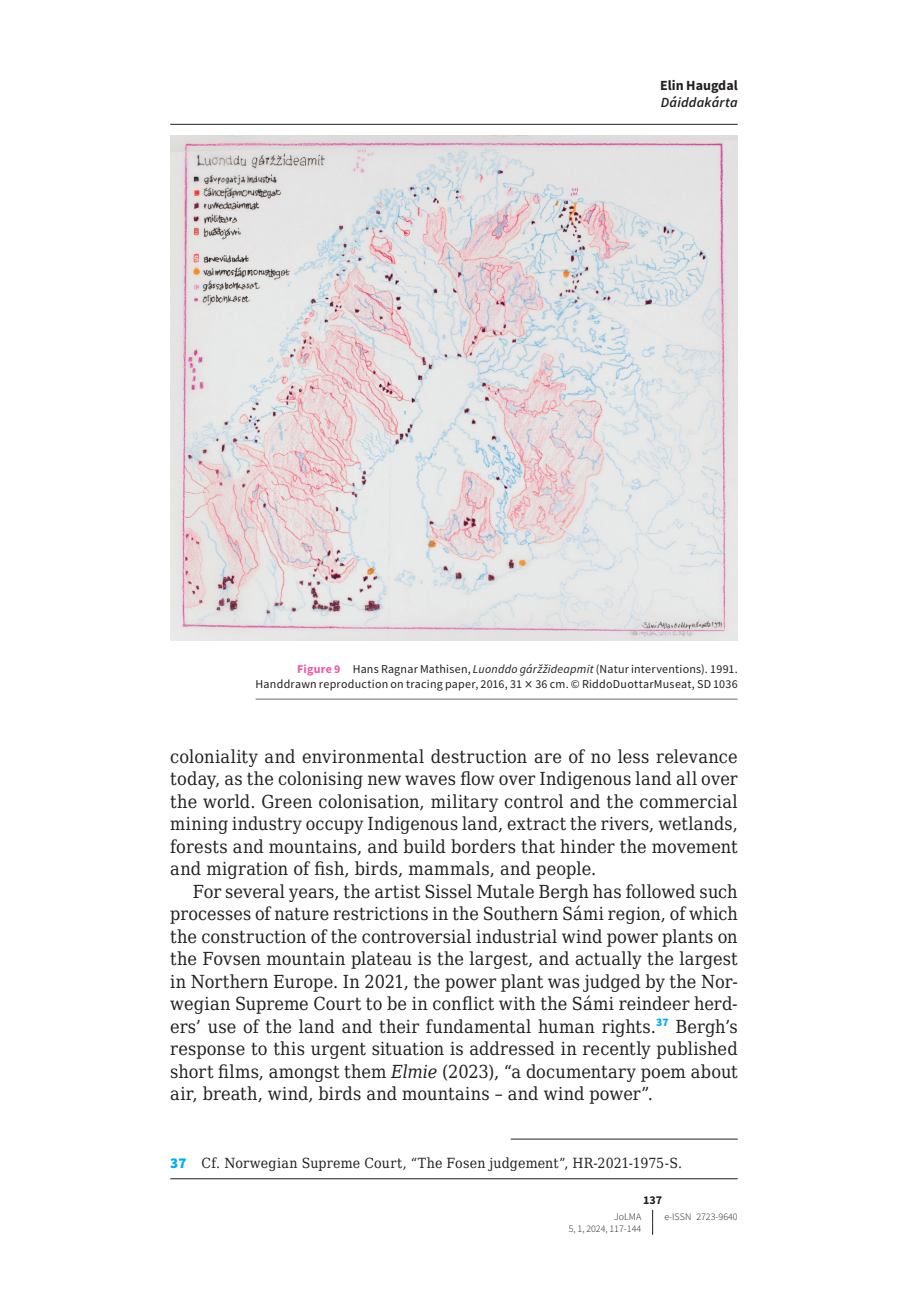
<style>
.page{position:relative;width:908px;height:1304px;background:#fff}
.page>*{position:absolute;margin:0;border:0;box-sizing:border-box;transform-origin:0 0}
.t1{font:18px/22.4px "DejaVu Serif Condensed";letter-spacing:.01em;color:#231f20;text-align:justify}
.t2{font:14px "DejaVu Serif Condensed";letter-spacing:.01em;color:#231f20}
.t3{font:700 14px "Source Sans Pro";color:#231f20}
.t4{font:italic 600 14px "Source Sans Pro";letter-spacing:.015em;color:#231f20}
.t5{font:12px/15px "Source Sans Pro";letter-spacing:.02em;color:#231f20;text-align:right}
.t6{font:700 12px "Source Sans Pro";color:#231f20}
.t7{font:300 10px "Source Sans Pro";color:#231f20}
.s1{font-weight:700;color:#ef59a1}
.s2{font-style:italic}
.s3{font-family:"DejaVu Serif Condensed"}
.s4{font-family:"Source Sans Pro";font-weight:900;font-size:15px;color:#00aeef}
</style>
<div class="page">
<svg style="left:652px;top:1210px;width:1px;height:25px"></svg>
<hr style="left:510px;top:1139px;width:227px;height:1px;background:#231f20">
<hr style="left:255px;top:699px;width:482px;height:1px;background:#6c6d70">
<img style="left:170px;top:136px;width:567px;height:505px">
<hr style="left:170px;top:124px;width:567px;height:1px;background:#231f20">
<hr style="left:170px;top:1178px;width:567px;height:1px;background:#231f20">
<p class="t3" style="left:660px;top:76px;width:79px">Elin Haugdal</p>
<p class="t4" style="left:660px;top:94px;width:78px">Dáiddakárta</p>
<p class="t5" style="left:255px;top:661px;width:483px"><span class="s1">Figure 9</span> Hans Ragnar Mathisen, <span class="s2">Luonddo gáržžideapmit</span> (Natur interventions). 1991.<br>Handdrawn reproduction on tracing paper, 2016, 31 <span class="s3">×</span> 36 cm. © RiddoDuottarMuseat, SD 1036</p>
<p class="t1" style="left:170px;top:745px;width:568px">coloniality and environmental destruction are of no less relevance today, as the colonising new waves flow over Indigenous land all over the world. Green colonisation, military control and the commercial mining industry occupy Indigenous land, extract the rivers, wetlands, forests and mountains, and build borders that hinder the movement and migration of fish, birds, mammals, and people.</p>
<p class="t1" style="left:170px;top:880px;width:568px;text-indent:23px">For several years, the artist Sissel Mutale Bergh has followed such processes of nature restrictions in the Southern Sámi region, of which the construction of the controversial industrial wind power plants on the Fovsen mountain plateau is the largest, and actually the largest in Northern Europe. In 2021, the power plant was judged by the Nor&shy;wegian Supreme Court to be in conflict with the Sámi reindeer herd&shy;ers’ use of the land and their fundamental human rights.<sup>37</sup> Bergh’s response to this urgent situation is addressed in recently published short films, amongst them <span class="s2">Elmie</span> (2023), “a documentary poem about air, breath, wind, birds and mountains – and wind power”.</p>
<p class="t2" style="left:170px;top:1152px;width:513px"><span class="s4">37</span> Cf. Norwegian Supreme Court, “The Fosen judgement”, HR-2021-1975-S.</p>
<p class="t6" style="left:642px;top:1192px;width:21px">137</p>
<p class="t7" style="left:614px;top:1210px;width:28px">JoLMA</p>
<p class="t7" style="left:664px;top:1210px;width:75px">e-ISSN 2723-9640</p>
<p class="t7" style="left:568px;top:1223px;width:74px">5, 1, 2024, 117-144</p>
</div>
